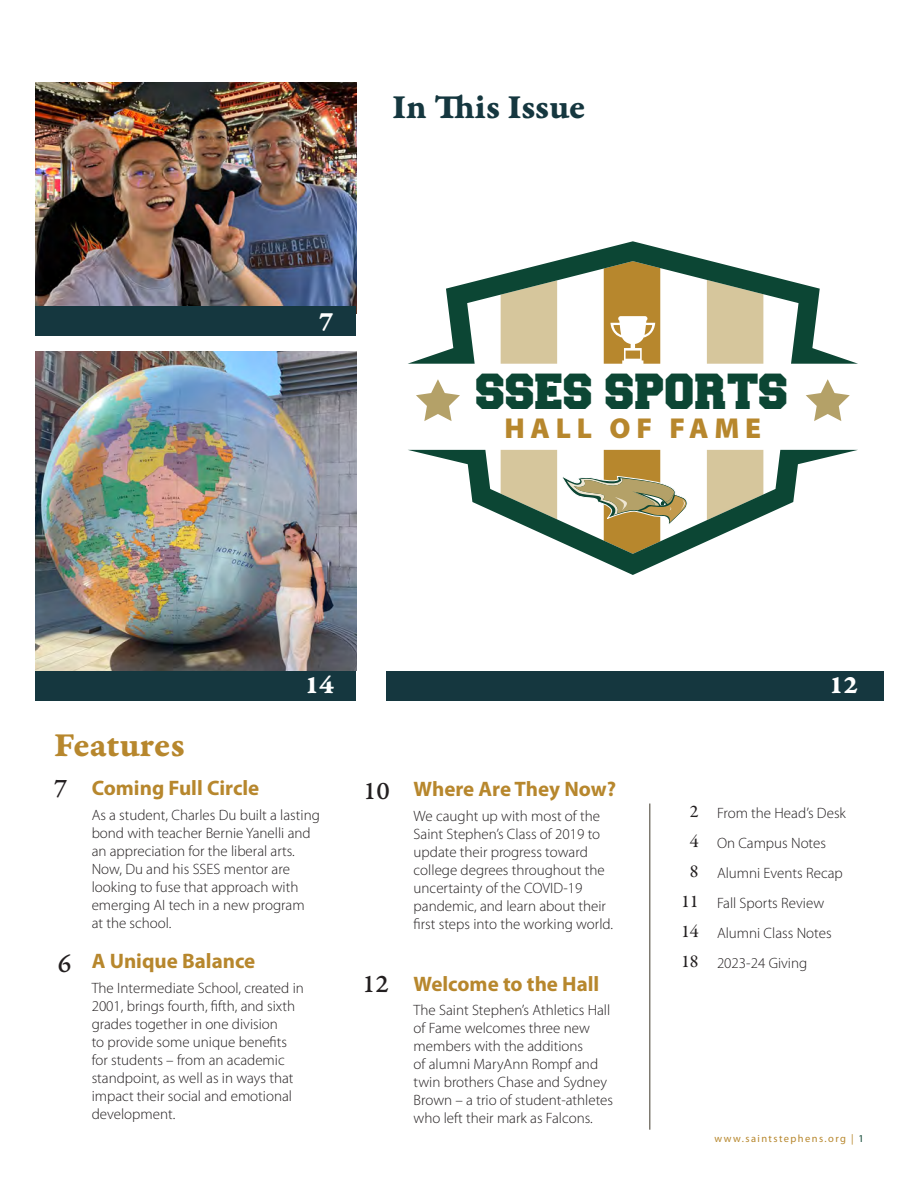
<style>
.page{position:relative;width:918px;height:1188px;background:#fff}
.page>*{position:absolute;margin:0;border:0;box-sizing:border-box;transform-origin:0 0}
.t1{font:42.6px "Collegiate Black FLF";color:#0c4634}
.t2{font:36px "Garamond Premr Pro Bd Capt";color:#15373f}
.t3{font:36px "Garamond Premr Pro Bd Capt";color:#b7872d}
.t4{font:900 28.95px "Myriad Pro";letter-spacing:.2em;color:#b7872d}
.t5{font:27px "Garamond Premr Pro Med Capt";color:#231f20}
.t6{font:27px "Garamond Premr Pro Bd Capt";color:#fff}
.t7{font:700 21px "Myriad Pro";color:#b7872d}
.t8{font:500 18px "Garamond Premr Pro";color:#231f20}
.t9{font:300 15px/18px "Myriad Pro";color:#231f20}
.t10{font:10.5px "Myriad Pro";letter-spacing:.135em;color:#b7872d}
.s1{color:#0f4733}
</style>
<div class="page">
<img style="left:36px;top:82px;width:320px;height:224px">
<div style="left:387px;top:671px;width:497px;height:29px;background:#15373f"></div>
<div style="left:36px;top:306px;width:320px;height:30px;background:#15373f"></div>
<hr style="left:649px;top:804px;width:1px;height:326px;background:#413b2d">
<div style="left:36px;top:671px;width:320px;height:29px;background:#15373f"></div>
<img style="left:36px;top:351px;width:320px;height:320px">
<svg style="left:408px;top:241px;width:450px;height:123px"></svg>
<svg style="left:408px;top:450px;width:449px;height:125px"></svg>
<svg style="left:467px;top:261px;width:332px;height:103px"></svg>
<svg style="left:806px;top:379px;width:44px;height:42px"></svg>
<svg style="left:416px;top:379px;width:44px;height:42px"></svg>
<svg style="left:485px;top:450px;width:295px;height:104px"></svg>
<p class="t3" style="left:54px;top:723px;width:132px">Features</p>
<p class="t2" style="left:392px;top:85px;width:195px">In This Issue</p>
<p class="t6" style="left:319px;top:304px;width:16px">7</p>
<p class="t1" style="left:477px;top:374px;width:314px">SSES SPORTS</p>
<p class="t4" style="left:504px;top:412px;width:258px">HALL OF FAME</p>
<p class="t6" style="left:305px;top:668px;width:31px">14</p>
<p class="t6" style="left:829px;top:668px;width:31px">12</p>
<p class="t5" style="left:54px;top:772px;width:15px">7</p>
<p class="t5" style="left:363px;top:774px;width:28px">10</p>
<p class="t7" style="left:92px;top:776px;width:169px">Coming Full Circle</p>
<p class="t9" style="left:92px;top:806px;width:230px">As a student, Charles Du built a lasting bond with teacher Bernie Yanelli and an appreciation for the liberal arts.<br>Now, Du and his SSES mentor are looking to fuse that approach with emerging AI tech in a new program</p>
<p class="t9" style="left:92px;top:914px;width:81px">at the school.</p>
<p class="t7" style="left:92px;top:949px;width:165px">A Unique Balance</p>
<p class="t9" style="left:92px;top:979px;width:214px">The Intermediate School, created in<br>2001, brings fourth, fifth, and sixth grades together in one division<br>to provide some unique benefits for students – from an academic standpoint, as well as in ways that impact their social and emotional development.</p>
<p class="t7" style="left:414px;top:777px;width:204px">Where Are They Now?</p>
<p class="t9" style="left:414px;top:807px;width:201px">We caught up with most of the<br>Saint Stephen’s Class of 2019 to update their progress toward college degrees throughout the uncertainty of the COVID-19 pandemic, and learn about their first steps into the working world.</p>
<p class="t8" style="left:690px;top:801px;width:10px">2</p>
<p class="t8" style="left:690px;top:831px;width:10px">4</p>
<p class="t8" style="left:690px;top:861px;width:10px">8</p>
<p class="t8" style="left:681px;top:891px;width:19px">11</p>
<p class="t8" style="left:681px;top:921px;width:19px">14</p>
<p class="t5" style="left:58px;top:947px;width:15px">6</p>
<p class="t8" style="left:681px;top:951px;width:19px">18</p>
<p class="t5" style="left:362px;top:967px;width:28px">12</p>
<p class="t7" style="left:414px;top:972px;width:187px">Welcome to the Hall</p>
<p class="t9" style="left:414px;top:1002px;width:201px">The Saint Stephen’s Athletics Hall of Fame welcomes three new members with the additions<br>of alumni MaryAnn Rompf and twin brothers Chase and Sydney<br>Brown – a trio of student-athletes who left their mark as Falcons.</p>
<p class="t9" style="left:717px;top:804px;width:130px">From the Head’s Desk</p>
<p class="t9" style="left:717px;top:834px;width:111px">On Campus Notes</p>
<p class="t9" style="left:717px;top:864px;width:127px">Alumni Events Recap</p>
<p class="t9" style="left:717px;top:894px;width:109px">Fall Sports Review</p>
<p class="t9" style="left:717px;top:924px;width:116px">Alumni Class Notes</p>
<p class="t9" style="left:717px;top:954px;width:92px">2023-24 Giving</p>
<p class="t10" style="left:715px;top:1133px;width:151px">www.saintstephens.org | <span class="s1">1</span></p>
</div>
